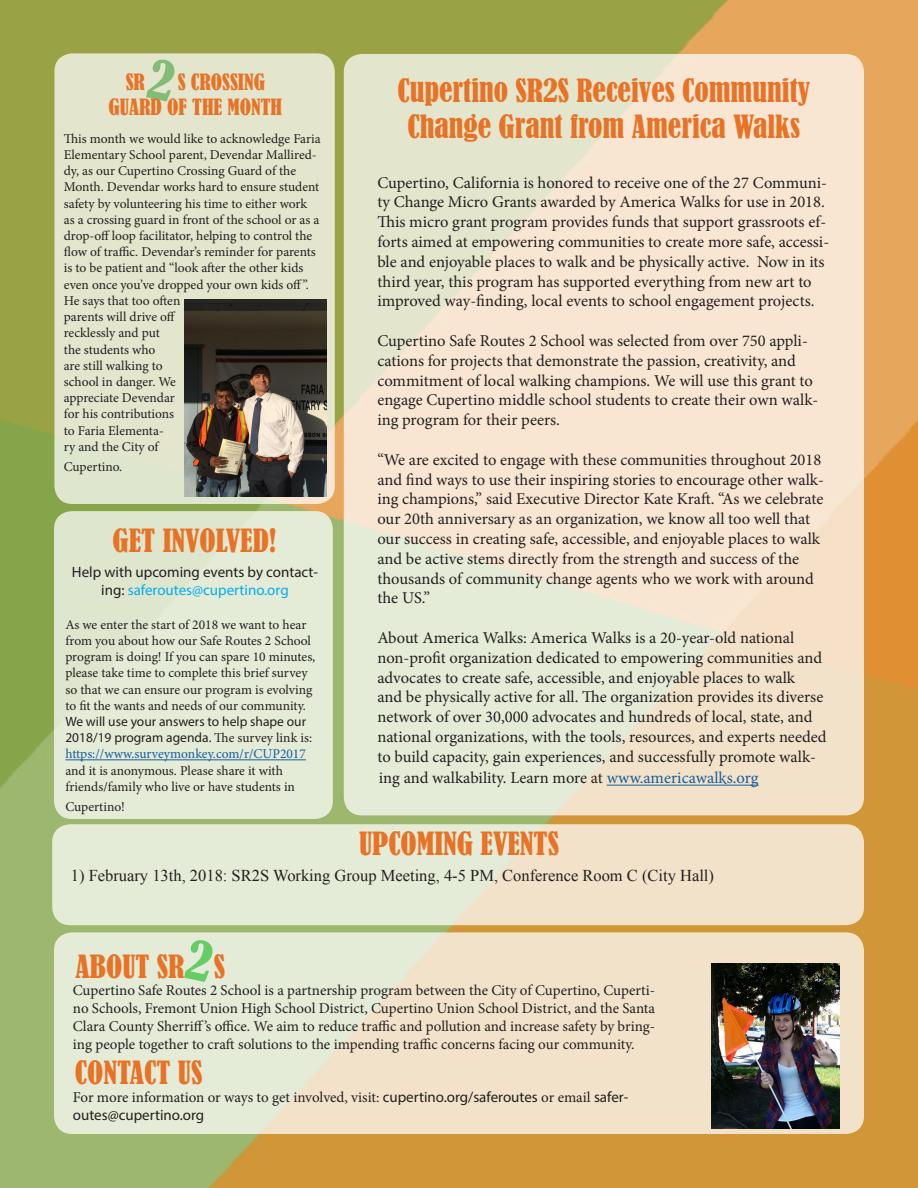
<style>
.page{position:relative;width:918px;height:1188px;background:#fff}
.page>*{position:absolute;margin:0;border:0;box-sizing:border-box;transform-origin:0 0}
.t1{font:condensed 30px "Bernard";color:#e87225}
.t2{font:condensed 21px "Bernard";color:#e87225}
.t3{font:16.5px/19.8px "Minion Pro";color:#231f20}
.t4{font:16.5px "Times New Roman";color:#231f20}
.t5{font:15px/18px "Minion Pro";letter-spacing:-.005em;color:#231f20;text-align:justify}
.t6{font:15px/18px "Myriad Pro";color:#231f20;text-align:center}
.t7{font:13.5px/16.2px "Minion Pro";letter-spacing:-.005em;color:#231f20}
.s1{color:#00aeef}
.s2{font-family:"Myriad Pro"}
.s3{color:#175d9e}
</style>
<div class="page">
<img style="left:0;top:0;width:918px;height:1188px">
<div style="left:52px;top:824px;width:812px;height:101px;background:linear-gradient(to right,#e0eedb,#f5e0c6);border-radius:18px"></div>
<div style="left:54px;top:932px;width:810px;height:202px;background:linear-gradient(to right,#e3ebd8,#f6dfc5);border-radius:18px"></div>
<div style="left:54px;top:53px;width:281px;height:451px;background:#e3e5cc;border-radius:18px"></div>
<img style="left:711px;top:963px;width:128px;height:166px">
<div style="left:54px;top:511px;width:279px;height:308px;background:#e4ebd7;border-radius:18px"></div>
<hr style="left:65px;top:760px;width:241px;height:1px;background:#175d9e">
<svg style="left:344px;top:54px;width:520px;height:761px;background:#f0e6d0"></svg>
<hr style="left:607px;top:785px;width:152px;height:1px;background:#175d9e">
<img style="left:185px;top:300px;width:141px;height:196px">
<svg style="left:184px;top:938px;width:31px;height:44px"></svg>
<p class="t2" style="left:126px;top:70px;width:21px">SR</p>
<p class="t2" style="left:178px;top:70px;width:89px">S CROSSING</p>
<p class="t2" style="left:109px;top:95px;width:175px">GUARD OF THE MONTH</p>
<p class="t7" style="left:64px;top:130px;width:258px">This month we would like to acknowledge Faria</p>
<p class="t7" style="left:64px;top:147px;width:257px">Elementary School parent, Devendar Mallired&shy;dy, as our Cupertino Crossing Guard of the Month. Devendar works hard to ensure student safety by volunteering his time to either work as a crossing guard in front of the school or as a drop-off loop facilitator, helping to control the flow of traffic. Devendar’s reminder for parents is to be patient and “look after the other kids even once you’ve dropped your own kids off”.<br>He says that too often</p>
<p class="t7" style="left:64px;top:309px;width:114px">parents will drive off recklessly and put the students who<br>are still walking to school in danger. We appreciate Devendar for his contributions to Faria Elementa&shy;ry and the City of</p>
<p class="t7" style="left:64px;top:458px;width:60px">Cupertino.</p>
<p class="t1" style="left:112px;top:523px;width:166px">GET INVOLVED!</p>
<p class="t6" style="left:72px;top:562px;width:247px">Help with upcoming events by contact&shy;ing: <span class="s1">saferoutes@cupertino.org</span></p>
<p class="t7" style="left:65px;top:617px;width:252px">As we enter the start of 2018 we want to hear from you about how our Safe Routes 2 School program is doing! If you can spare 10 minutes, please take time to complete this brief survey so that we can ensure our program is evolving to fit the wants and needs of our community.<br><span class="s2">We will use your answers to help shape our 2018/19 program agenda.</span> The survey link is: <span class="s3">https://www.surveymonkey.com/r/CUP2017 </span>and it is anonymous. Please share it with friends/family who live or have students in</p>
<p class="t7" style="left:65px;top:798px;width:61px">Cupertino!</p>
<p class="t1" style="left:398px;top:73px;width:414px">Cupertino SR2S Receives Community</p>
<p class="t1" style="left:407px;top:109px;width:394px">Change Grant from America Walks</p>
<p class="t3" style="left:377px;top:173px;width:453px">Cupertino, California is honored to receive one of the 27 Communi&shy;ty Change Micro Grants awarded by America Walks for use in 2018.<br>This micro grant program provides funds that support grassroots ef&shy;forts aimed at empowering communities to create more safe, accessi&shy;ble and enjoyable places to walk and be physically active. Now in its third year, this program has supported everything from new art to improved way-finding, local events to school engagement projects.</p>
<p class="t3" style="left:377px;top:331px;width:443px">Cupertino Safe Routes 2 School was selected from over 750 appli&shy;cations for projects that demonstrate the passion, creativity, and commitment of local walking champions. We will use this grant to engage Cupertino middle school students to create their own walk&shy;ing program for their peers.</p>
<p class="t3" style="left:377px;top:450px;width:448px">“We are excited to engage with these communities throughout 2018 and find ways to use their inspiring stories to encourage other walk&shy;ing champions,” said Executive Director Kate Kraft. “As we celebrate our 20th anniversary as an organization, we know all too well that our success in creating safe, accessible, and enjoyable places to walk and be active stems directly from the strength and success of the thousands of community change agents who we work with around the US.”</p>
<p class="t3" style="left:377px;top:628px;width:451px">About America Walks: America Walks is a 20-year-old national non-profit organization dedicated to empowering communities and advocates to create safe, accessible, and enjoyable places to walk<br>and be physically active for all. The organization provides its diverse network of over 30,000 advocates and hundreds of local, state, and national organizations, with the tools, resources, and experts needed to build capacity, gain experiences, and successfully promote walk-</p>
<p class="t3" style="left:379px;top:768px;width:381px">ing and walkability. Learn more at <span class="s3">www.americawalks.org</span></p>
<p class="t1" style="left:359px;top:826px;width:201px">UPCOMING EVENTS</p>
<p class="t4" style="left:71px;top:865px;width:645px">1) February 13th, 2018: SR2S Working Group Meeting, 4-5 PM, Conference Room C (City Hall)</p>
<p class="t1" style="left:76px;top:949px;width:151px">ABOUT SR S</p>
<p class="t5" style="left:73px;top:981px;width:584px">Cupertino Safe Routes 2 School is a partnership program between the City of Cupertino, Cuperti&shy;no Schools, Fremont Union High School District, Cupertino Union School District, and the Santa Clara County Sherriff’s office. We aim to reduce traffic and pollution and increase safety by bring&shy;ing people together to craft solutions to the impending traffic concerns facing our community.</p>
<p class="t1" style="left:75px;top:1055px;width:129px">CONTACT US</p>
<p class="t5" style="left:73px;top:1088px;width:557px">For more information or ways to get involved, visit: <span class="s2">cupertino.org/saferoutes</span> or email <span class="s2">safer&shy;outes@cupertino.org</span></p>
</div>
